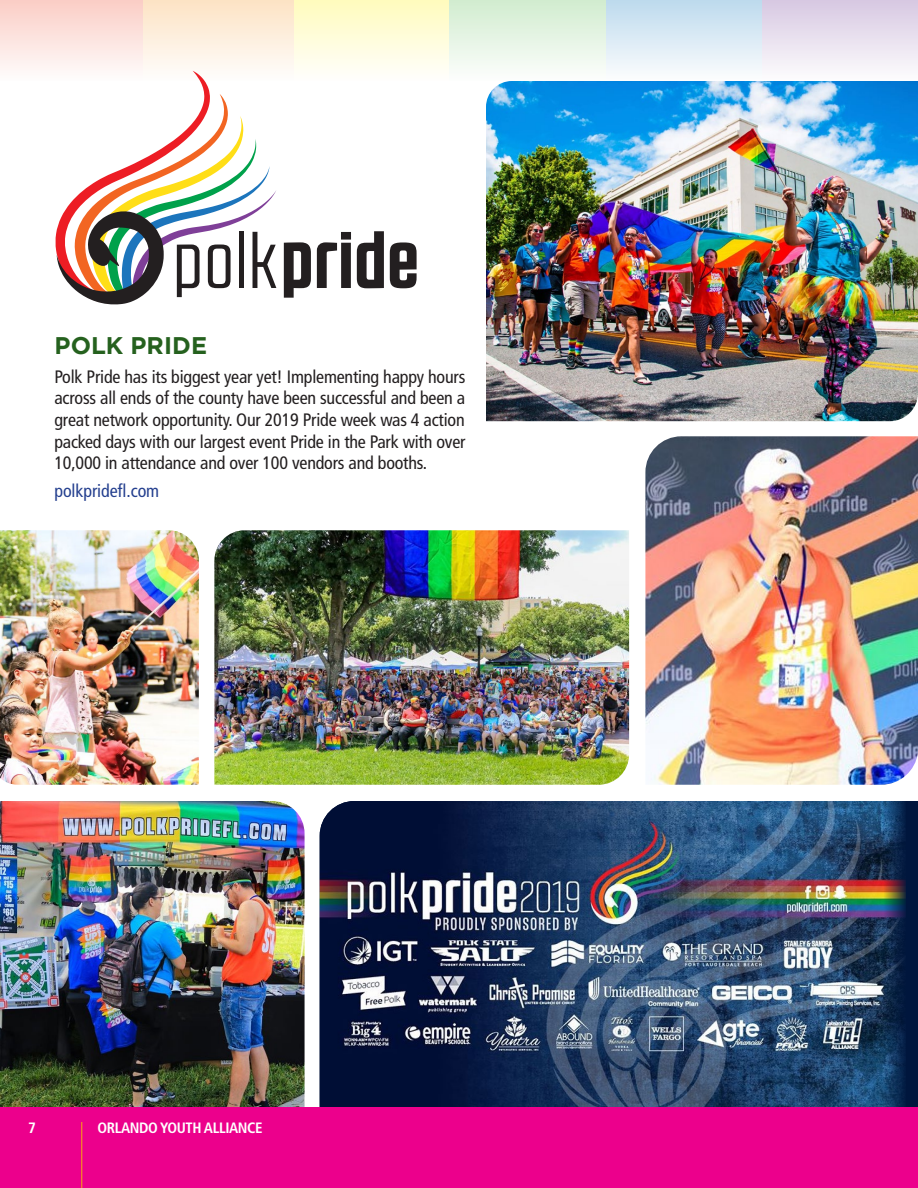
<style>
.page{position:relative;width:918px;height:1188px;background:#fff}
.page>*{position:absolute;margin:0;border:0;box-sizing:border-box;transform-origin:0 0}
.t1{font:700 24px "Gotham";letter-spacing:.005em;color:#25611e}
.t2{font:condensed 18px/21.6px "Frutiger";letter-spacing:-.01em;color:#231f20;text-align:justify}
.t3{font:condensed 18px "Frutiger";letter-spacing:-.005em;color:#25408f}
.t4{font:700 condensed 15px "Frutiger";letter-spacing:-.025em;color:#fff}
</style>
<div class="page">
<div style="left:762px;top:0;width:156px;height:81px;background:linear-gradient(to bottom,#d7c8e2,#fdfdfe)"></div>
<div style="left:294px;top:0;width:156px;height:81px;background:linear-gradient(to bottom,#fffbbd,#fffefd)"></div>
<div style="left:606px;top:0;width:156px;height:81px;background:linear-gradient(to bottom,#bddaed,#fdfdfe)"></div>
<div style="left:138px;top:0;width:156px;height:81px;background:linear-gradient(to bottom,#fde3c4,#fefefd)"></div>
<div style="left:450px;top:0;width:156px;height:81px;background:linear-gradient(to bottom,#d1eccf,#fdfefd)"></div>
<div style="left:0;top:0;width:143px;height:81px;background:linear-gradient(to bottom,#facdc5,#fefdfd)"></div>
<img style="left:645px;top:436px;width:273px;height:349px">
<img style="left:0;top:801px;width:305px;height:306px">
<img style="left:320px;top:801px;width:586px;height:306px">
<img style="left:486px;top:81px;width:432px;height:340px">
<img style="left:0;top:530px;width:199px;height:255px">
<img style="left:214px;top:530px;width:415px;height:255px">
<svg style="left:56px;top:71px;width:220px;height:233px"></svg>
<svg style="left:284px;top:242px;width:27px;height:56px"></svg>
<svg style="left:317px;top:232px;width:34px;height:56px"></svg>
<svg style="left:357px;top:231px;width:27px;height:57px"></svg>
<svg style="left:390px;top:242px;width:27px;height:46px"></svg>
<div style="left:0;top:1107px;width:918px;height:81px;background:#ec008c"></div>
<hr style="left:81px;top:1122px;width:1px;height:66px;background:#f7941e">
<p class="t1" style="left:54px;top:330px;width:154px">POLK PRIDE</p>
<p class="t2" style="left:54px;top:366px;width:413px">Polk Pride has its biggest year yet! Implementing happy hours across all ends of the county have been successful and been a great network opportunity. Our 2019 Pride week was 4 action packed days with our largest event Pride in the Park with over 10,000 in attendance and over 100 vendors and booths.</p>
<p class="t3" style="left:54px;top:481px;width:106px">polkpridefl.com</p>
<p class="t4" style="left:28px;top:1119px;width:9px">7</p>
<p class="t4" style="left:97px;top:1119px;width:167px">ORLANDO YOUTH ALLIANCE</p>
</div>
